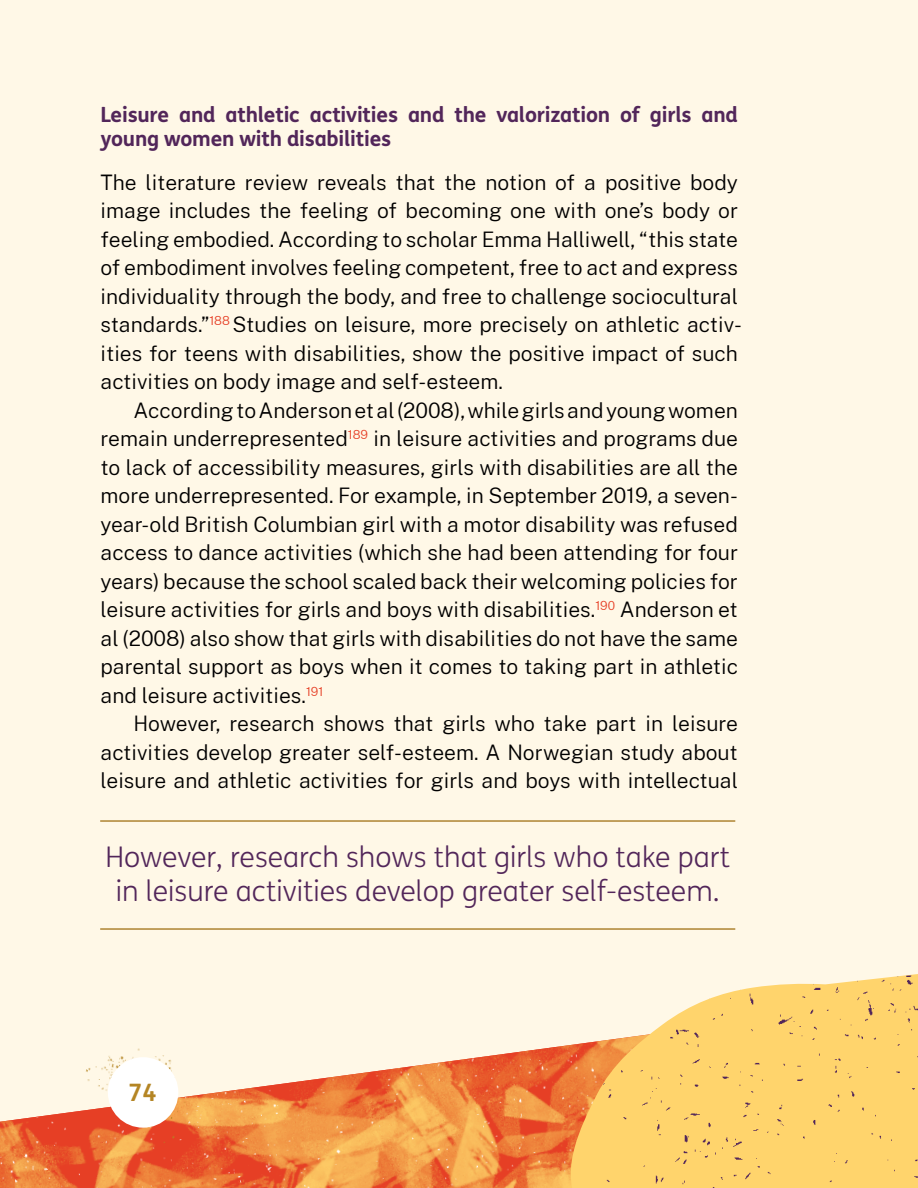
<style>
.page{position:relative;width:918px;height:1188px;background:#fff8e7}
.page>*{position:absolute;margin:0;border:0;box-sizing:border-box;transform-origin:0 0}
._2nd_Headline{font:300 28.5px/34.5px "FS Me";color:#52265a;text-align:center}
.t1{font:700 24px "FS Me";color:#b48524}
.Paragraph_Text{font:300 21px/28.5px "Public Sans";color:#000;text-align:justify}
.Paragraph_Text_-_Fir{font:300 21px/28.5px "Public Sans";color:#000}
._5th_Headline{font:700 21px/24px "FS Me";letter-spacing:-.01em;color:#52265a}
</style>
<div class="page">
<img style="left:0;top:1046px;width:561px;height:142px">
<svg style="left:561px;top:928px;width:357px;height:260px;fill:#ffd46c"></svg>
<img style="left:602px;top:974px;width:316px;height:112px">
<hr style="left:100px;top:820px;width:635px;height:2px;background:#ae8432">
<hr style="left:100px;top:928px;width:635px;height:2px;background:#ae8432">
<img style="left:8px;top:1046px;width:222px;height:120px">
<div style="left:108px;top:1057px;width:70px;height:71px;background:#fff;border-radius:50%"></div>
<h5 class="_5th_Headline" style="left:100px;top:102px;width:639px">Leisure and athletic activities and the valorization of girls and young women with disabilities</h5>
<p class="Paragraph_Text_-_Fir" style="left:100px;top:166px;width:643px">The literature review reveals that the notion of a positive body image includes the feeling of becoming one with one’s body or feeling embodied. According to scholar Emma Halliwell, “this state of embodiment involves feeling competent, free to act and express individuality through the body, and free to challenge sociocultural standards.”<sup>188</sup> Studies on leisure, more precisely on athletic activ&shy;ities for teens with disabilities, show the positive impact of such activities on body image and self-esteem.</p>
<p class="Paragraph_Text" style="left:100px;top:394px;width:639px;text-indent:33px">According to Anderson et al (2008), while girls and young women remain underrepresented<sup>189</sup> in leisure activities and programs due to lack of accessibility measures, girls with disabilities are all the more underrepresented. For example, in September 2019, a seven&shy;year-old British Columbian girl with a motor disability was refused access to dance activities (which she had been attending for four years) because the school scaled back their welcoming policies for leisure activities for girls and boys with disabilities.<sup>190</sup> Anderson et al (2008) also show that girls with disabilities do not have the same parental support as boys when it comes to taking part in athletic and leisure activities.<sup>191</sup></p>
<p class="Paragraph_Text" style="left:100px;top:708px;width:639px;text-indent:33px">However, research shows that girls who take part in leisure activities develop greater self-esteem. A Norwegian study about leisure and athletic activities for girls and boys with intellectual</p>
<h2 class="_2nd_Headline" style="left:105px;top:839px;width:626px">However, research shows that girls who take part in leisure activities develop greater self-esteem.</h2>
<p class="t1" style="left:128px;top:1074px;width:30px">74</p>
</div>
